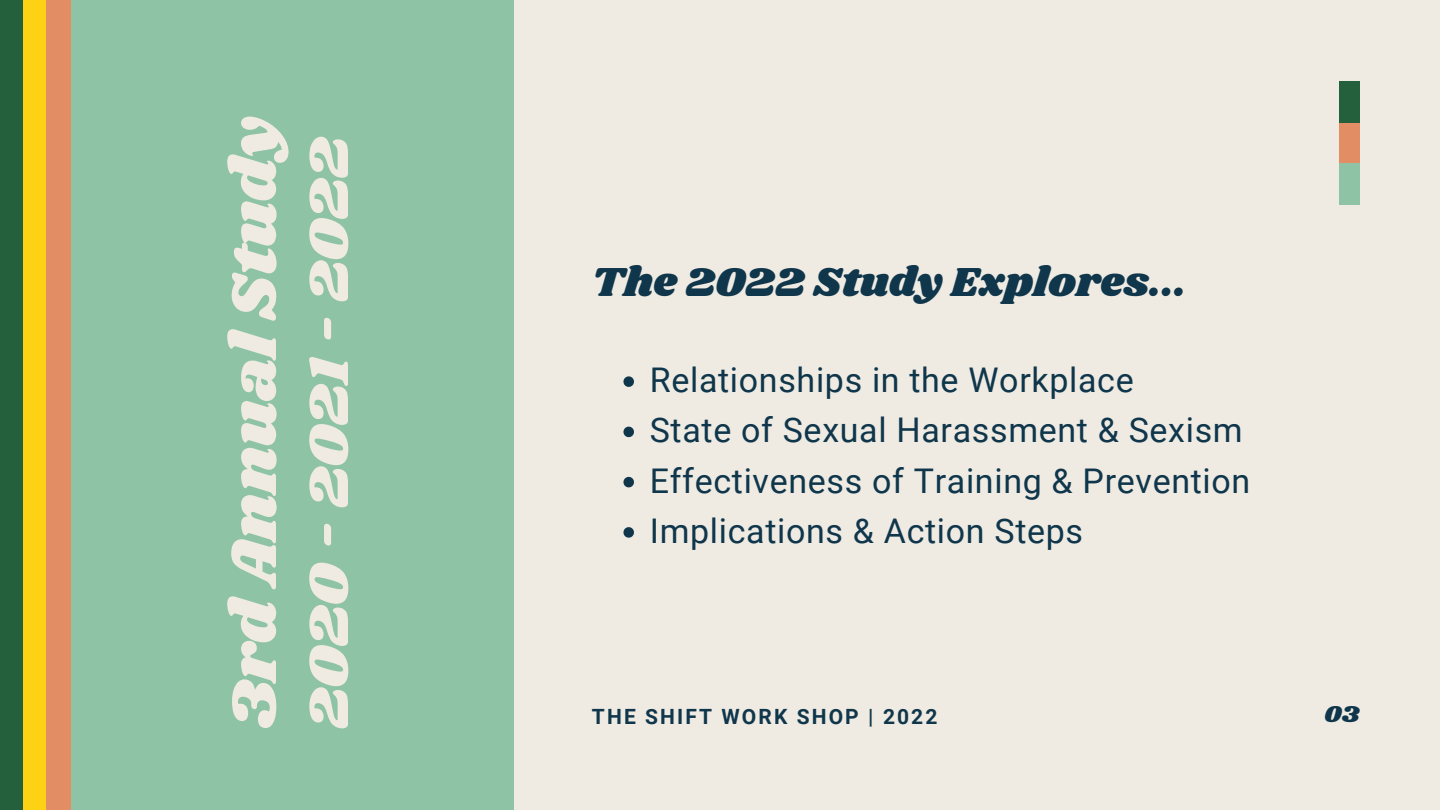
<style>
.page{position:relative;width:1440px;height:810px;background:#efebe3}
.page>*{position:absolute;margin:0;border:0;box-sizing:border-box;transform-origin:0 0}
.t1{font:66px "Shrikhand";color:#efebe3}
.t2{font:58px "Shrikhand";letter-spacing:-.01em;color:#efebe3}
.t3{font:42px "Shrikhand";color:#0f364b}
.t4{font:34px/50.2px "Roboto";letter-spacing:.02em;color:#0f364b}
.t5{font:24px "Shrikhand";color:#0f364b}
.t6{font:700 21px "Roboto";letter-spacing:.1em;color:#0f364b}
</style>
<div class="page">
<svg style="left:623px;top:376px;width:11px;height:11px"></svg>
<svg style="left:623px;top:427px;width:11px;height:10px"></svg>
<svg style="left:623px;top:477px;width:11px;height:10px"></svg>
<svg style="left:623px;top:527px;width:11px;height:11px"></svg>
<div style="left:0;top:0;width:514px;height:810px;background:#8fc3a5"></div>
<div style="left:0;top:0;width:25px;height:810px;background:#24603c"></div>
<div style="left:23px;top:0;width:25px;height:810px;background:#fed214"></div>
<div style="left:46px;top:0;width:25px;height:810px;background:#e28d63"></div>
<div style="left:1339px;top:81px;width:20px;height:42px;background:#24603c"></div>
<div style="left:1339px;top:123px;width:20px;height:42px;background:#e28d63"></div>
<div style="left:1339px;top:163px;width:20px;height:42px;background:#8fc3a5"></div>
<h1 class="t1" style="left:208px;top:729px;width:619px;rotate:-90deg">3rd Annual Study</h1>
<h2 class="t2" style="left:289px;top:729px;width:594px;rotate:-90deg">2020 - 2021 - 2022</h2>
<p class="t3" style="left:592px;top:253px;width:596px">The 2022 Study Explores...</p>
<p class="t4" style="left:650px;top:355px;width:602px">Relationships in the Workplace<br>State of Sexual Harassment &amp; Sexism Effectiveness of Training &amp; Prevention Implications &amp; Action Steps</p>
<p class="t6" style="left:592px;top:704px;width:347px">THE SHIFT WORK SHOP | 2022</p>
<p class="t5" style="left:1325px;top:697px;width:36px">03</p>
</div>
